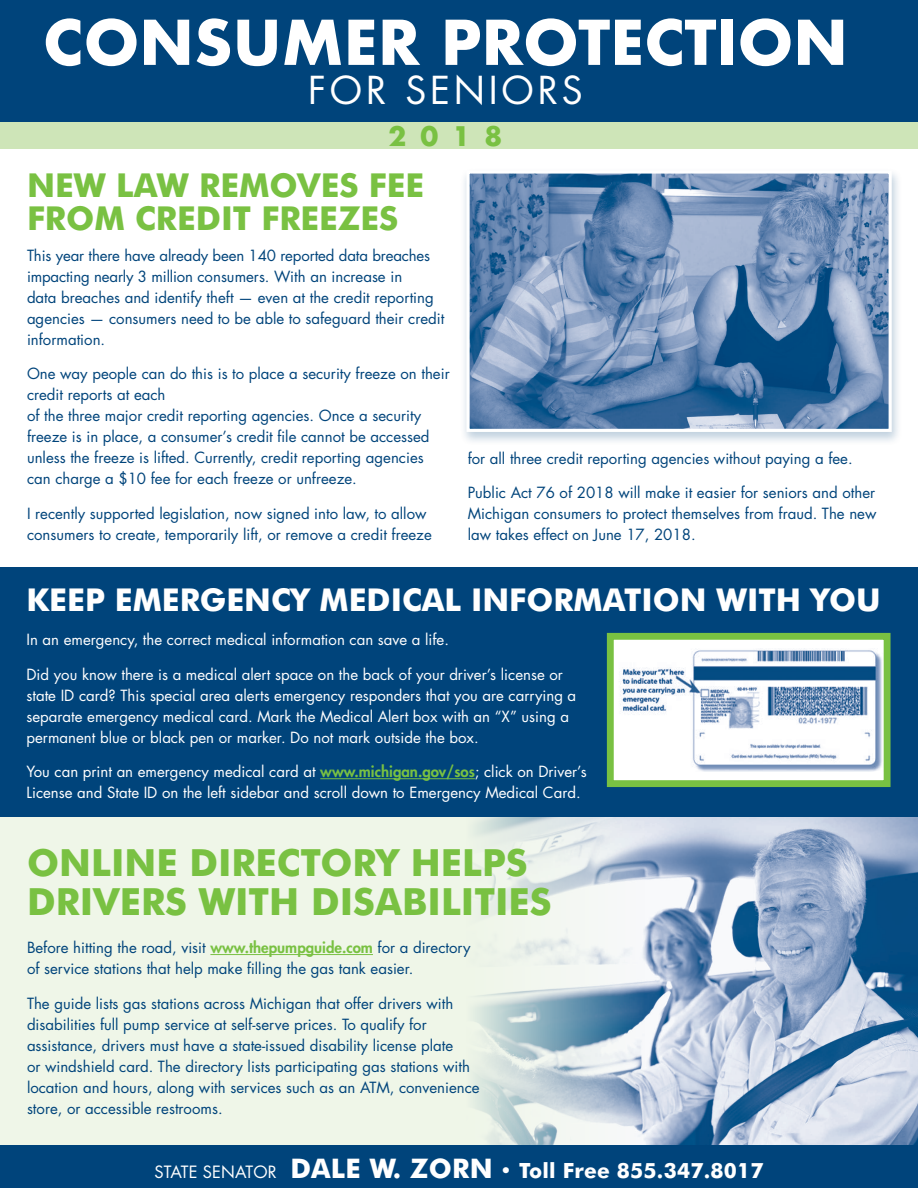
<style>
.page{position:relative;width:918px;height:1188px;background:#fff}
.page>*{position:absolute;margin:0;border:0;box-sizing:border-box;transform-origin:0 0}
.t1{font:700 60px "Futura";color:#fff}
.t2{font:700 37.5px/39px "Futura BT";color:#79c142}
.t3{font:37.5px "Futura";letter-spacing:.1em;color:#fff}
.t4{font:700 33px/33px "Futura BT";color:#79c142}
.t5{font:700 31.5px "Futura BT";color:#fff}
.t6{font:700 26.25px "Futura";color:#79c142}
.t7{font:700 21px "Futura BT";letter-spacing:.01em;color:#fff}
.t8{font:15px/21px "Futura";color:#00447b}
.t9{font:15px/21px "Futura";color:#fff}
.s1{font-weight:800;color:#79c142}
.s2{font-family:"Futura";font-weight:400;font-size:16.5px}
.s3{font-size:27px}
</style>
<div class="page">
<div style="left:0;top:817px;width:918px;height:344px;background:#eff6e8"></div>
<img style="left:466px;top:799px;width:452px;height:347px">
<div style="left:0;top:1146px;width:918px;height:42px;background:#00447b"></div>
<div style="left:0;top:567px;width:917px;height:250px;background:#00447b"></div>
<hr style="left:320px;top:778px;width:155px;height:1px;background:#79c142">
<div style="left:610px;top:636px;width:277px;height:148px;background:#fff"></div>
<img style="left:620px;top:648px;width:262px;height:124px">
<div style="left:607px;top:633px;width:284px;height:154px;border:7px solid #79c142"></div>
<div style="left:0;top:0;width:918px;height:133px;background:#00447b"></div>
<div style="left:0;top:122px;width:918px;height:27px;background:#cee5b8"></div>
<hr style="left:210px;top:954px;width:163px;height:1px;background:#79c142">
<div style="left:460px;top:168px;width:442px;height:278px;background:#00447b;opacity:.25"></div>
<svg style="left:465px;top:169px;width:428px;height:265px"></svg>
<p class="t1" style="left:43px;top:-1px;width:806px">CONSUMER PROTECTION</p>
<p class="t3" style="left:308px;top:66px;width:276px">FOR SENIORS</p>
<p class="t6" style="left:389px;top:117px;width:115px">2 0 1 8</p>
<p class="t4" style="left:27px;top:168px;width:399px">NEW LAW REMOVES FEE<br>FROM CREDIT FREEZES</p>
<p class="t8" style="left:27px;top:245px;width:419px">This year there have already been 140 reported data breaches impacting nearly 3 million consumers. With an increase in<br>data breaches and identify theft — even at the credit reporting agencies — consumers need to be able to safeguard their credit information.</p>
<p class="t8" style="left:27px;top:363px;width:424px">One way people can do this is to place a security freeze on their credit reports at each<br>of the three major credit reporting agencies. Once a security freeze is in place, a consumer’s credit file cannot be accessed unless the freeze is lifted. Currently, credit reporting agencies can charge a $10 fee for each freeze or unfreeze.</p>
<p class="t8" style="left:27px;top:503px;width:406px">I recently supported legislation, now signed into law, to allow consumers to create, temporarily lift, or remove a credit freeze</p>
<p class="t8" style="left:468px;top:448px;width:386px">for all three credit reporting agencies without paying a fee.</p>
<p class="t8" style="left:468px;top:482px;width:410px;text-align:justify">Public Act 76 of 2018 will make it easier for seniors and other Michigan consumers to protect themselves from fraud. The new law takes effect on June 17, 2018.</p>
<p class="t5" style="left:26px;top:580px;width:856px">KEEP EMERGENCY MEDICAL INFORMATION WITH YOU</p>
<p class="t9" style="left:26px;top:629px;width:424px">In an emergency, the correct medical information can save a life.</p>
<p class="t9" style="left:26px;top:664px;width:551px">Did you know there is a medical alert space on the back of your driver’s license or state ID card? This special area alerts emergency responders that you are carrying a separate emergency medical card. Mark the Medical Alert box with an “X” using a permanent blue or black pen or marker. Do not mark outside the box.</p>
<p class="t9" style="left:26px;top:761px;width:562px">You can print an emergency medical card at <span class="s1">www.michigan.gov/sos</span>; click on Driver’s<br>License and State ID on the left sidebar and scroll down to Emergency Medical Card.</p>
<p class="t2" style="left:27px;top:843px;width:526px">ONLINE DIRECTORY HELPS<br>DRIVERS WITH DISABILITIES</p>
<p class="t8" style="left:27px;top:937px;width:445px">Before hitting the road, visit <span class="s1">www.thepumpguide.com</span> for a directory of service stations that help make filling the gas tank easier.</p>
<p class="t8" style="left:27px;top:993px;width:454px">The guide lists gas stations across Michigan that offer drivers with disabilities full pump service at self-serve prices. To qualify for assistance, drivers must have a state-issued disability license plate<br>or windshield card. The directory lists participating gas stations with location and hours, along with services such as an ATM, convenience store, or accessible restrooms.</p>
<p class="t7" style="left:154px;top:1157px;width:611px"><span class="s2">STATE SENATOR</span> <span class="s3">DALE W. ZORN</span> • Toll Free 855.347.8017</p>
</div>
